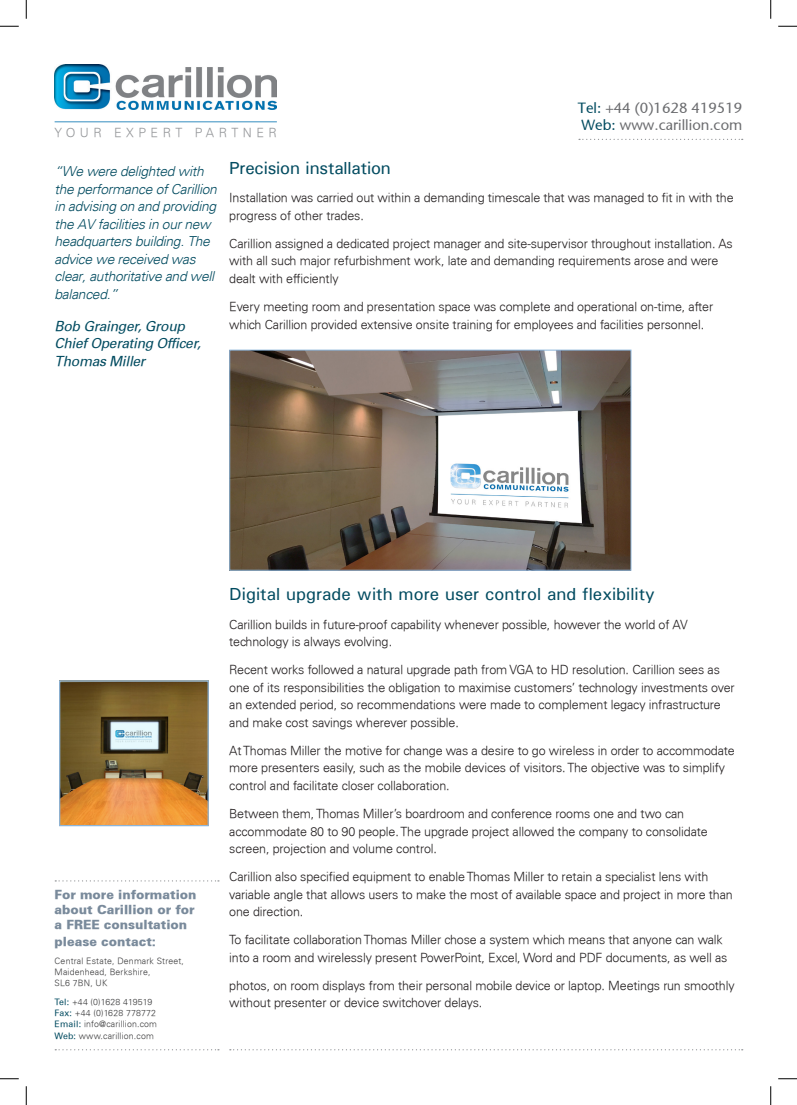
<style>
.page{position:relative;width:797px;height:1105px;background:#fff}
.page>*{position:absolute;margin:0;border:0;box-sizing:border-box;transform-origin:0 0}
.t1{font:500 17.5px "Univers";color:#024b60}
.t2{font:14.75px/17.8px "Stone Sans";color:#6c6d70}
.t3{font:italic 300 13.75px/17.5px "Univers";letter-spacing:-.02em;color:#024b60}
.t4{font:italic 13.75px/17.5px "Univers";letter-spacing:-.02em;color:#024b60}
.t5{font:300 12.5px/17.5px "Univers";letter-spacing:-.01em;color:#231f20}
.t6{font:900 12.5px/15px "Univers";color:#798a9b}
.t7{font:300 12.5px "Univers";letter-spacing:.36em;color:#939598}
.t8{font:300 8.75px/11.2px "Univers";letter-spacing:.02em;color:#3e3e3f}
.s1{color:#024b60}
.s2{font-weight:400;color:#024b60}
</style>
<div class="page">
<svg style="left:579px;top:139px;width:163px;height:1px"></svg>
<svg style="left:55px;top:1049px;width:164px;height:1px"></svg>
<svg style="left:55px;top:880px;width:164px;height:1px"></svg>
<svg style="left:230px;top:1049px;width:512px;height:1px"></svg>
<img style="left:55px;top:64px;width:221px;height:46px">
<hr style="left:55px;top:122px;width:222px;height:1px;background:#0070af">
<img style="left:231px;top:352px;width:398px;height:217px">
<div style="left:229px;top:350px;width:402px;height:221px;border:1px solid #8cb4d9"></div>
<img style="left:61px;top:682px;width:146px;height:142px">
<div style="left:59px;top:680px;width:150px;height:146px;border:1px solid #8cb4d9"></div>
<svg style="left:0;top:25px;width:19px;height:2px"></svg>
<svg style="left:778px;top:25px;width:19px;height:2px"></svg>
<svg style="left:0;top:1078px;width:19px;height:1px"></svg>
<svg style="left:778px;top:1078px;width:19px;height:1px"></svg>
<svg style="left:25px;top:0;width:2px;height:19px"></svg>
<svg style="left:25px;top:1086px;width:2px;height:19px"></svg>
<svg style="left:770px;top:0;width:1px;height:19px"></svg>
<svg style="left:770px;top:1086px;width:1px;height:19px"></svg>
<p class="t2" style="left:578px;top:99px;width:166px"><span class="s1">Tel:</span> +44 (0)1628 419519<br><span class="s1">Web:</span> www.carillion.com</p>
<p class="t7" style="left:55px;top:125px;width:224px">YOUR EXPERT PARTNER</p>
<p class="t1" style="left:229px;top:157px;width:163px">Precision installation</p>
<p class="t5" style="left:229px;top:189px;width:506px">Installation was carried out within a demanding timescale that was managed to fit in with the progress of other trades.</p>
<p class="t5" style="left:229px;top:235px;width:505px">Carillion assigned a dedicated project manager and site-supervisor throughout installation. As with all such major refurbishment work, late and demanding requirements arose and were dealt with efficiently</p>
<p class="t5" style="left:229px;top:298px;width:485px">Every meeting room and presentation space was complete and operational on-time, after which Carillion provided extensive onsite training for employees and facilities personnel.</p>
<p class="t3" style="left:55px;top:163px;width:164px">“We were delighted with the performance of Carillion in advising on and providing the AV facilities in our new headquarters building. The advice we received was clear, authoritative and well balanced.”</p>
<p class="t4" style="left:55px;top:317px;width:148px">Bob Grainger, Group<br>Chief Operating Officer,<br>Thomas Miller</p>
<p class="t6" style="left:55px;top:887px;width:143px">For more information about Carillion or for a FREE consultation</p>
<p class="t6" style="left:55px;top:933px;width:103px">please contact:</p>
<p class="t8" style="left:55px;top:955px;width:131px">Central Estate, Denmark Street,<br>Maidenhead, Berkshire,<br>SL6 7BN, UK</p>
<p class="t8" style="left:55px;top:996px;width:104px"><span class="s2">Tel:</span> +44 (0)1628 419519<br><span class="s2">Fax:</span> +44 (0)1628 778772<br><span class="s2">Email:</span> info@carillion.com<br><span class="s2">Web:</span> www.carillion.com</p>
<p class="t1" style="left:229px;top:583px;width:427px">Digital upgrade with more user control and flexibility</p>
<p class="t5" style="left:229px;top:615px;width:460px">Carillion builds in future-proof capability whenever possible, however the world of AV technology is always evolving.</p>
<p class="t5" style="left:229px;top:661px;width:507px">Recent works followed a natural upgrade path from VGA to HD resolution. Carillion sees as one of its responsibilities the obligation to maximise customers’ technology investments over an extended period, so recommendations were made to complement legacy infrastructure and make cost savings wherever possible.</p>
<p class="t5" style="left:229px;top:742px;width:507px">At Thomas Miller the motive for change was a desire to go wireless in order to accommodate more presenters easily, such as the mobile devices of visitors. The objective was to simplify control and facilitate closer collaboration.</p>
<p class="t5" style="left:229px;top:805px;width:480px">Between them, Thomas Miller’s boardroom and conference rooms one and two can accommodate 80 to 90 people. The upgrade project allowed the company to consolidate screen, projection and volume control.</p>
<p class="t5" style="left:229px;top:868px;width:505px">Carillion also specified equipment to enable Thomas Miller to retain a specialist lens with variable angle that allows users to make the most of available space and project in more than one direction.</p>
<p class="t5" style="left:229px;top:931px;width:499px">To facilitate collaboration Thomas Miller chose a system which means that anyone can walk into a room and wirelessly present PowerPoint, Excel, Word and PDF documents, as well as</p>
<p class="t5" style="left:229px;top:977px;width:507px">photos, on room displays from their personal mobile device or laptop. Meetings run smoothly without presenter or device switchover delays.</p>
</div>
